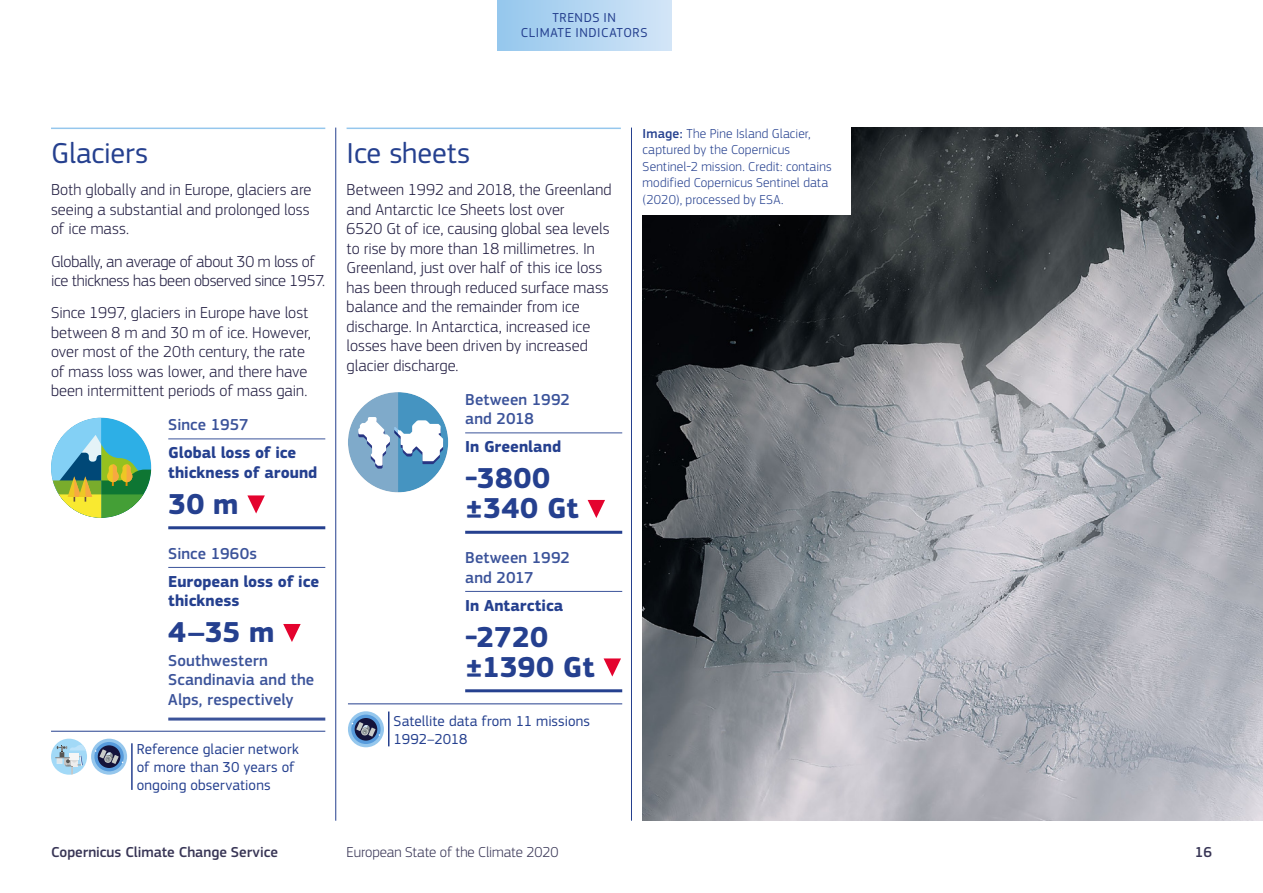
<style>
.page{position:relative;width:1263px;height:893px;background:#fff}
.page>*{position:absolute;margin:0;border:0;box-sizing:border-box;transform-origin:0 0}
.Stat_20_24pt__4mm_be{font:700 30px/30px "EC Square Sans Pro";letter-spacing:.005em;color:#25408f}
.Heading_20_21pt__lin{font:30px "EC Square Sans Pro";letter-spacing:-.005em;color:#25408f}
.Body_copy_11_13pt__3{font:300 16.5px/19.5px "EC Square Sans Pro";color:#221e42}
.Stat_heading_10_12pt{font:500 16.5px/19.5px "EC Square Sans Pro";letter-spacing:.005em;color:#3b539a}
.Stat_body_11_13pt__l{font:700 16.5px/19.5px "EC Square Sans Pro";color:#25408f}
.Data_10_12__10mm_spa{font:15px/18px "EC Square Sans Pro";letter-spacing:.005em;color:#25408f}
.t1{font:500 15px "EC Square Sans Pro";color:#383555}
.t2{font:300 15px "EC Square Sans Pro";letter-spacing:-.005em;color:#383555}
.Caption_body_9_11pt{font:300 13.5px/16.5px "EC Square Sans Pro";letter-spacing:.01em;color:#25408f}
.Nav_9_109pt{font:13.5px/15px "EC Square Sans Pro";letter-spacing:.04em;color:#25408f;text-align:center}
.s1{font-weight:500}
</style>
<div class="page">
<hr style="left:51px;top:128px;width:274px;height:1px;background:#95c7ed">
<hr style="left:347px;top:128px;width:274px;height:1px;background:#95c7ed">
<hr style="left:335px;top:128px;width:1px;height:693px;background:#25408f">
<img style="left:642px;top:128px;width:621px;height:693px">
<svg style="left:51px;top:418px;width:100px;height:100px"></svg>
<hr style="left:168px;top:438px;width:157px;height:1px;background:#3b539a">
<hr style="left:168px;top:526px;width:157px;height:3px;background:#25408f">
<hr style="left:168px;top:567px;width:157px;height:1px;background:#3b539a">
<hr style="left:168px;top:718px;width:157px;height:3px;background:#3b539a">
<svg style="left:247px;top:495px;width:18px;height:18px"></svg>
<svg style="left:283px;top:624px;width:18px;height:18px"></svg>
<svg style="left:348px;top:392px;width:100px;height:100px"></svg>
<hr style="left:465px;top:432px;width:157px;height:1px;background:#3b539a">
<hr style="left:465px;top:531px;width:157px;height:3px;background:#25408f">
<hr style="left:465px;top:591px;width:157px;height:1px;background:#3b539a">
<hr style="left:465px;top:689px;width:157px;height:3px;background:#25408f">
<svg style="left:588px;top:500px;width:17px;height:18px"></svg>
<svg style="left:604px;top:658px;width:17px;height:18px"></svg>
<hr style="left:51px;top:731px;width:274px;height:1px;background:#25408f">
<div style="left:51px;top:739px;width:36px;height:36px;background:#a2d9f7;border-radius:50%"></div>
<svg style="left:55px;top:745px;width:31px;height:29px"></svg>
<div style="left:91px;top:739px;width:36px;height:36px;background:#95c7ed;border-radius:50%"></div>
<svg style="left:94px;top:742px;width:30px;height:29px"></svg>
<div style="left:98px;top:745px;width:22px;height:23px;background:#14133b;border-radius:50%"></div>
<svg style="left:95px;top:749px;width:28px;height:15px"></svg>
<hr style="left:131px;top:743px;width:2px;height:47px;background:#25408f">
<hr style="left:348px;top:704px;width:274px;height:1px;background:#25408f">
<div style="left:348px;top:711px;width:36px;height:36px;background:#95c7ed;border-radius:50%"></div>
<svg style="left:351px;top:715px;width:30px;height:29px"></svg>
<div style="left:355px;top:718px;width:22px;height:23px;background:#14133b;border-radius:50%"></div>
<svg style="left:352px;top:722px;width:28px;height:15px"></svg>
<hr style="left:388px;top:711px;width:1px;height:35px;background:#25408f">
<div style="left:632px;top:117px;width:219px;height:97px;background:#fff"></div>
<hr style="left:631px;top:128px;width:1px;height:693px;background:#25408f">
<div style="left:497px;top:0;width:174px;height:50px;background:linear-gradient(to right,#95c7ed,#d2e5f7)"></div>
<p class="Nav_9_109pt" style="left:521px;top:10px;width:128px">TRENDS IN<br>CLIMATE INDICATORS</p>
<p class="Heading_20_21pt__lin" style="left:51px;top:136px;width:99px">Glaciers</p>
<p class="Body_copy_11_13pt__3" style="left:51px;top:180px;width:262px">Both globally and in Europe, glaciers are seeing a substantial and prolonged loss of ice mass.</p>
<p class="Body_copy_11_13pt__3" style="left:51px;top:251px;width:276px">Globally, an average of about 30 m loss of ice thickness has been observed since 1957.</p>
<p class="Body_copy_11_13pt__3" style="left:51px;top:303px;width:261px">Since 1997, glaciers in Europe have lost between 8 m and 30 m of ice. However, over most of the 20th century, the rate of mass loss was lower, and there have been intermittent periods of mass gain.</p>
<p class="Stat_heading_10_12pt" style="left:168px;top:415px;width:82px">Since 1957</p>
<p class="Stat_body_11_13pt__l" style="left:168px;top:443px;width:151px">Global loss of ice thickness of around</p>
<p class="Stat_20_24pt__4mm_be" style="left:168px;top:490px;width:72px">30 m</p>
<p class="Stat_heading_10_12pt" style="left:168px;top:544px;width:90px">Since 1960s</p>
<p class="Stat_body_11_13pt__l" style="left:168px;top:572px;width:152px">European loss of ice thickness</p>
<p class="Stat_20_24pt__4mm_be" style="left:168px;top:618px;width:108px">4–35 m</p>
<p class="Stat_heading_10_12pt" style="left:168px;top:651px;width:147px">Southwestern<br>Scandinavia and the<br>Alps, respectively</p>
<p class="Data_10_12__10mm_spa" style="left:137px;top:740px;width:163px">Reference glacier network of more than 30 years of ongoing observations</p>
<p class="Heading_20_21pt__lin" style="left:347px;top:136px;width:125px">Ice sheets</p>
<p class="Body_copy_11_13pt__3" style="left:347px;top:180px;width:266px">Between 1992 and 2018, the Greenland and Antarctic Ice Sheets lost over<br>6520 Gt of ice, causing global sea levels to rise by more than 18 millimetres. In Greenland, just over half of this ice loss has been through reduced surface mass balance and the remainder from ice discharge. In Antarctica, increased ice losses have been driven by increased glacier discharge.</p>
<p class="Stat_heading_10_12pt" style="left:465px;top:390px;width:106px">Between 1992 and 2018</p>
<p class="Stat_body_11_13pt__l" style="left:465px;top:437px;width:97px">In Greenland</p>
<p class="Stat_20_24pt__4mm_be" style="left:465px;top:464px;width:115px">-3800 ±340 Gt</p>
<p class="Stat_heading_10_12pt" style="left:465px;top:548px;width:106px">Between 1992 and 2017</p>
<p class="Stat_body_11_13pt__l" style="left:465px;top:596px;width:100px">In Antarctica</p>
<p class="Stat_20_24pt__4mm_be" style="left:465px;top:623px;width:131px">-2720 ±1390 Gt</p>
<p class="Data_10_12__10mm_spa" style="left:394px;top:712px;width:198px">Satellite data from 11 missions<br>1992–2018</p>
<p class="Caption_body_9_11pt" style="left:642px;top:125px;width:191px"><span class="s1">Image:</span> The Pine Island Glacier, captured by the Copernicus<br>Sentinel-2 mission. Credit: contains modified Copernicus Sentinel data (2020), processed by ESA.</p>
<p class="t1" style="left:51px;top:844px;width:228px">Copernicus Climate Change Service</p>
<p class="t2" style="left:347px;top:844px;width:214px">European State of the Climate 2020</p>
<p class="t1" style="left:1195px;top:844px;width:19px">16</p>
</div>
